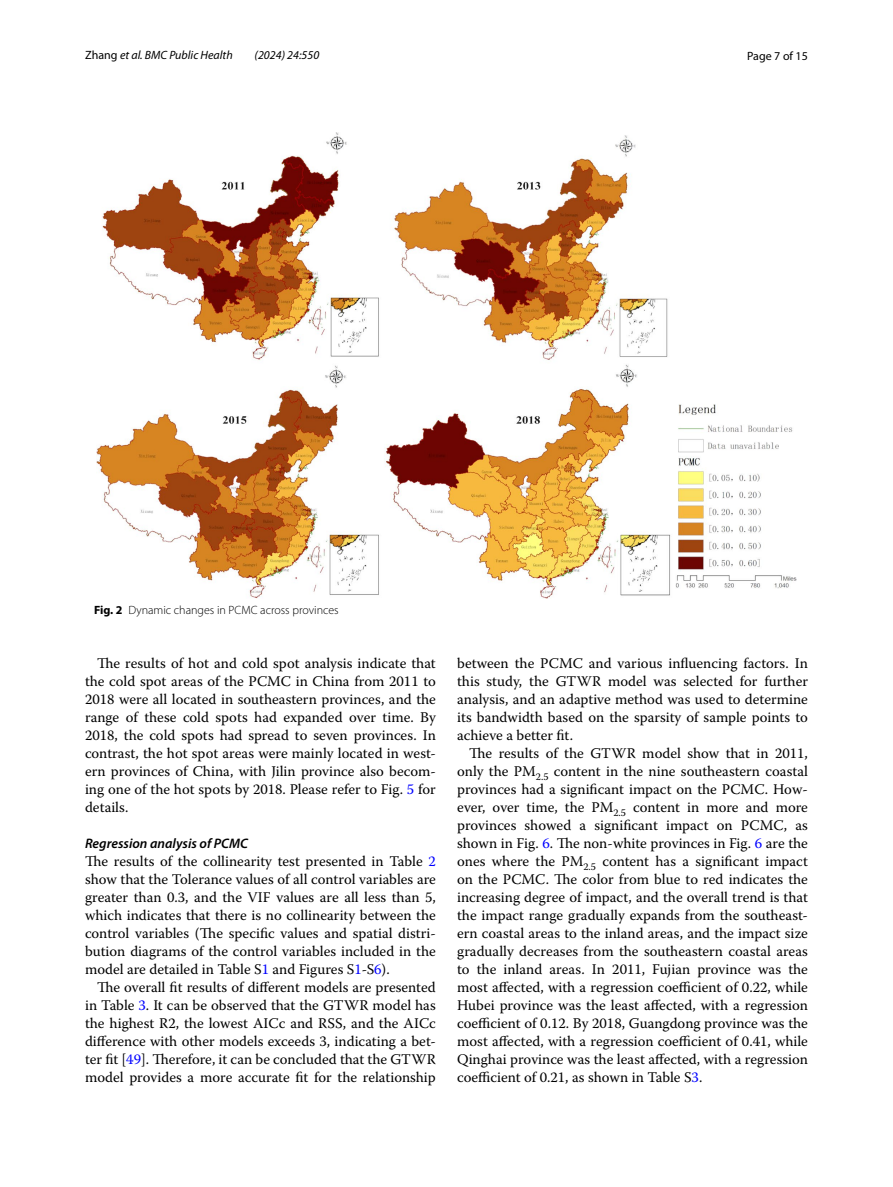
<style>
.page{position:relative;width:893px;height:1187px;background:#fff}
.page>*{position:absolute;margin:0;border:0;box-sizing:border-box;transform-origin:0 0}
.t1{font:14.7px/18px "Warnock Pro";color:#000;text-align:justify}
.t2{font:italic 600 13.8px "Myriad Pro";color:#000}
.t3{font:300 12px "Myriad Pro";color:#000}
.t4{font:italic 12px "Myriad Pro";color:#000}
.t5{font:12px "Myriad Pro";color:#000}
.s1{font-style:normal}
.s2{font-weight:700}
.s3{color:#00f}
</style>
<div class="page">
<img style="left:96px;top:133px;width:701px;height:465px">
<p class="t4" style="left:85px;top:48px;width:149px"><span class="s1">Zhang</span> et al. BMC Public Health</p>
<p class="t4" style="left:255px;top:48px;width:66px">(2024) 24:550</p>
<p class="t5" style="left:747px;top:48px;width:62px">Page 7 of 15</p>
<p class="t3" style="left:94px;top:603px;width:246px"><span class="s2">Fig. 2</span> Dynamic changes in PCMC across provinces</p>
<p class="t1" style="left:85px;top:653px;width:352px;text-indent:12px">The results of hot and cold spot analysis indicate that the cold spot areas of the PCMC in China from 2011 to 2018 were all located in southeastern provinces, and the range of these cold spots had expanded over time. By 2018, the cold spots had spread to seven provinces. In contrast, the hot spot areas were mainly located in west&shy;ern provinces of China, with Jilin province also becom&shy;ing one of the hot spots by 2018. Please refer to Fig. <span class="s3">5</span> for details.</p>
<p class="t2" style="left:85px;top:834px;width:164px">Regression analysis of PCMC</p>
<p class="t1" style="left:85px;top:851px;width:352px">The results of the collinearity test presented in Table <span class="s3">2 </span>show that the Tolerance values of all control variables are greater than 0.3, and the VIF values are all less than 5, which indicates that there is no collinearity between the control variables (The specific values and spatial distri&shy;bution diagrams of the control variables included in the model are detailed in Table S<span class="s3">1</span> and Figures S<span class="s3">1</span>-S<span class="s3">6</span>).</p>
<p class="t1" style="left:85px;top:977px;width:352px;text-indent:12px">The overall fit results of different models are presented in Table <span class="s3">3</span>. It can be observed that the GTWR model has the highest R2, the lowest AICc and RSS, and the AICc difference with other models exceeds 3, indicating a bet&shy;ter fit [<span class="s3">49</span>]. Therefore, it can be concluded that the GTWR model provides a more accurate fit for the relationship</p>
<p class="t1" style="left:457px;top:653px;width:352px">between the PCMC and various influencing factors. In this study, the GTWR model was selected for further analysis, and an adaptive method was used to determine its bandwidth based on the sparsity of sample points to achieve a better fit.</p>
<p class="t1" style="left:457px;top:743px;width:352px;text-indent:12px">The results of the GTWR model show that in 2011, only the PM<sub>2.5</sub> content in the nine southeastern coastal provinces had a significant impact on the PCMC. How&shy;ever, over time, the PM<sub>2.5</sub> content in more and more provinces showed a significant impact on PCMC, as shown in Fig. <span class="s3">6</span>. The non-white provinces in Fig. <span class="s3">6</span> are the ones where the PM<sub>2.5</sub> content has a significant impact on the PCMC. The color from blue to red indicates the increasing degree of impact, and the overall trend is that the impact range gradually expands from the southeast&shy;ern coastal areas to the inland areas, and the impact size gradually decreases from the southeastern coastal areas to the inland areas. In 2011, Fujian province was the most affected, with a regression coefficient of 0.22, while Hubei province was the least affected, with a regression coefficient of 0.12. By 2018, Guangdong province was the most affected, with a regression coefficient of 0.41, while Qinghai province was the least affected, with a regression coefficient of 0.21, as shown in Table S<span class="s3">3</span>.</p>
</div>
